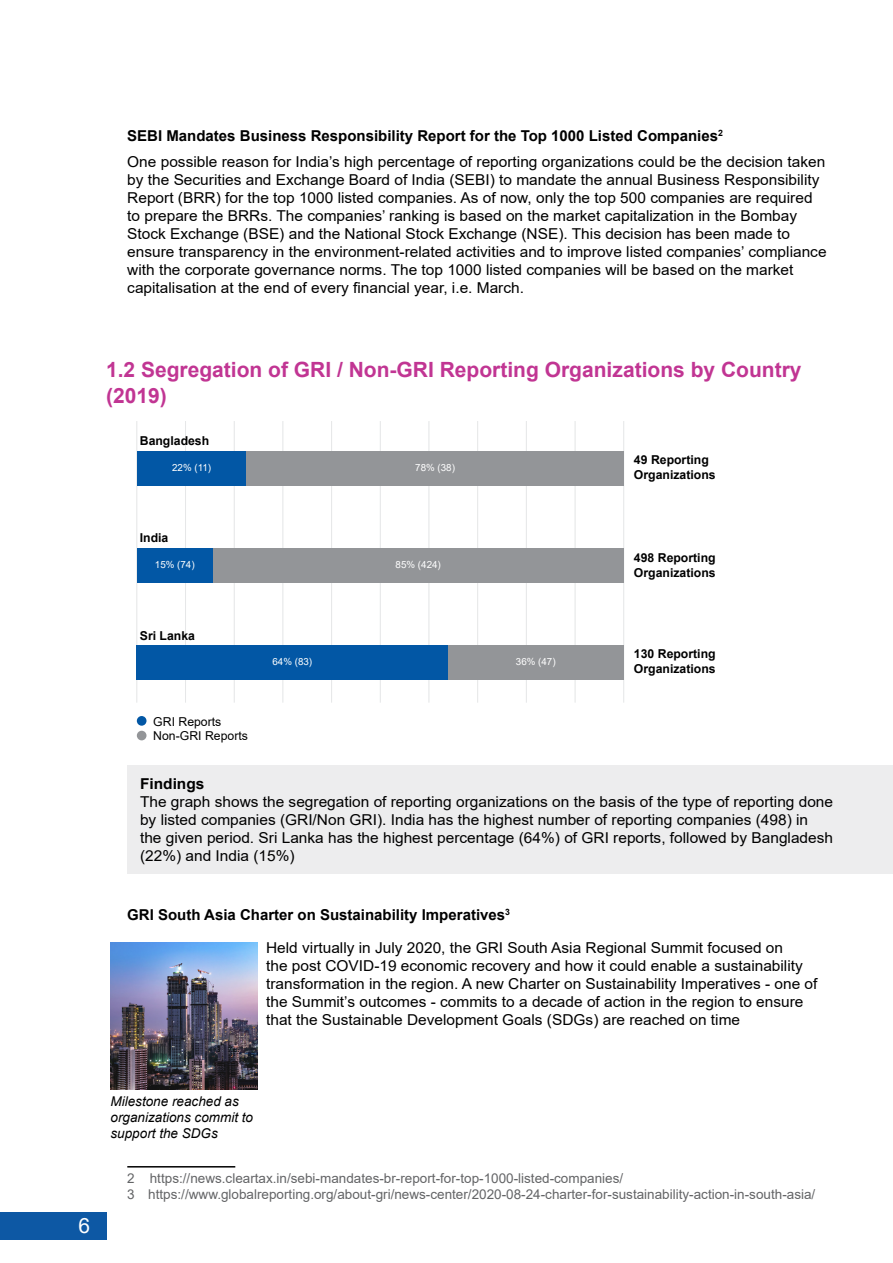
<style>
.page{position:relative;width:893px;height:1263px;background:#fff}
.page>*{position:absolute;margin:0;border:0;box-sizing:border-box;transform-origin:0 0}
.t1{font:700 21px/25.2px "Arial";color:#c13593}
.t2{font:21px "Arial";color:#fff}
.t3{font:15px/18px "Arial";color:#000}
.t4{font:700 15px "Arial";color:#000}
.t5{font:13.5px/16.2px "Arial";color:#636466}
.t6{font:italic 13.5px/16.2px "Arial";color:#000}
.t7{font:700 12.3px/14.7px "Arial";color:#000}
.t8{font:12.3px/14.7px "Arial";color:#000}
.t9{font:9.75px "Arial";color:#fff}
.s1{font-weight:700}
</style>
<div class="page">
<div style="left:0;top:1212px;width:106px;height:27px;background:#0d58a4"></div>
<hr style="left:127px;top:1166px;width:108px;height:1px;background:#000">
<hr style="left:137px;top:422px;width:1px;height:281px;background:#e6e7e8">
<hr style="left:185px;top:422px;width:1px;height:281px;background:#e6e7e8">
<hr style="left:234px;top:422px;width:1px;height:281px;background:#e6e7e8">
<hr style="left:283px;top:422px;width:1px;height:281px;background:#e6e7e8">
<hr style="left:331px;top:422px;width:1px;height:281px;background:#e6e7e8">
<hr style="left:380px;top:422px;width:1px;height:281px;background:#e6e7e8">
<hr style="left:429px;top:422px;width:1px;height:281px;background:#e6e7e8">
<hr style="left:477px;top:422px;width:1px;height:281px;background:#e6e7e8">
<hr style="left:526px;top:422px;width:1px;height:281px;background:#e6e7e8">
<hr style="left:575px;top:422px;width:1px;height:281px;background:#e6e7e8">
<hr style="left:623px;top:422px;width:1px;height:281px;background:#e6e7e8">
<div style="left:137px;top:451px;width:109px;height:35px;background:#0257a5"></div>
<div style="left:137px;top:548px;width:76px;height:35px;background:#0257a5"></div>
<div style="left:137px;top:645px;width:311px;height:35px;background:#0257a5"></div>
<div style="left:448px;top:645px;width:176px;height:35px;background:#939598"></div>
<div style="left:213px;top:548px;width:411px;height:35px;background:#939598"></div>
<div style="left:246px;top:451px;width:378px;height:35px;background:#939598"></div>
<div style="left:137px;top:716px;width:9px;height:10px;background:#0257a5;border-radius:50%"></div>
<div style="left:137px;top:731px;width:9px;height:9px;background:#939598;border-radius:50%"></div>
<div style="left:127px;top:765px;width:766px;height:109px;background:#ededee"></div>
<img style="left:111px;top:942px;width:147px;height:147px">
<p class="t3" style="left:127px;top:122px;width:699px;line-height:26.5px"><span class="s1">SEBI Mandates Business Responsibility Report for the Top 1000 Listed Companies</span><sup>2<br></sup>One possible reason for India’s high percentage of reporting organizations could be the decision taken</p>
<p class="t3" style="left:127px;top:171px;width:701px">by the Securities and Exchange Board of India (SEBI) to mandate the annual Business Responsibility Report (BRR) for the top 1000 listed companies. As of now, only the top 500 companies are required to prepare the BRRs. The companies’ ranking is based on the market capitalization in the Bombay Stock Exchange (BSE) and the National Stock Exchange (NSE). This decision has been made to ensure transparency in the environment-related activities and to improve listed companies’ compliance with the corporate governance norms. The top 1000 listed companies will be based on the market capitalisation at the end of every financial year, i.e. March.</p>
<h1 class="t1" style="left:106px;top:358px;width:697px">1.2 Segregation of GRI / Non-GRI Reporting Organizations by Country (2019)</h1>
<p class="t7" style="left:140px;top:433px;width:71px">Bangladesh</p>
<p class="t9" style="left:172px;top:461px;width:41px">22% (11)</p>
<p class="t7" style="left:140px;top:531px;width:30px">India</p>
<p class="t9" style="left:155px;top:558px;width:41px">15% (74)</p>
<p class="t7" style="left:140px;top:629px;width:57px">Sri Lanka</p>
<p class="t8" style="left:153px;top:714px;width:96px">GRI Reports<br>Non-GRI Reports</p>
<p class="t9" style="left:415px;top:461px;width:41px">78% (38)</p>
<p class="t9" style="left:396px;top:558px;width:47px">85% (424)</p>
<p class="t9" style="left:272px;top:655px;width:41px">64% (83)</p>
<p class="t9" style="left:516px;top:655px;width:41px">36% (47)</p>
<p class="t7" style="left:634px;top:453px;width:83px">49 Reporting<br>Organizations</p>
<p class="t7" style="left:634px;top:551px;width:83px">498 Reporting<br>Organizations</p>
<p class="t7" style="left:634px;top:647px;width:83px">130 Reporting<br>Organizations</p>
<p class="t4" style="left:140px;top:773px;width:66px">Findings</p>
<p class="t3" style="left:140px;top:793px;width:695px">The graph shows the segregation of reporting organizations on the basis of the type of reporting done by listed companies (GRI/Non GRI). India has the highest number of reporting companies (498) in the given period. Sri Lanka has the highest percentage (64%) of GRI reports, followed by Bangladesh (22%) and India (15%)</p>
<p class="t4" style="left:127px;top:904px;width:384px">GRI South Asia Charter on Sustainability Imperatives<sup>3</sup></p>
<p class="t3" style="left:266px;top:939px;width:553px">Held virtually in July 2020, the GRI South Asia Regional Summit focused on<br>the post COVID-19 economic recovery and how it could enable a sustainability transformation in the region. A new Charter on Sustainability Imperatives - one of the Summit’s outcomes - commits to a decade of action in the region to ensure that the Sustainable Development Goals (SDGs) are reached on time</p>
<h1 class="t2" style="left:78px;top:1211px;width:13px">6</h1>
<p class="t6" style="left:111px;top:1093px;width:144px">Milestone reached as organizations commit to support the SDGs</p>
<p class="t5" style="left:127px;top:1170px;width:689px">2 https://news.cleartax.in/sebi-mandates-br-report-for-top-1000-listed-companies/<br>3 https://www.globalreporting.org/about-gri/news-center/2020-08-24-charter-for-sustainability-action-in-south-asia/</p>
</div>
